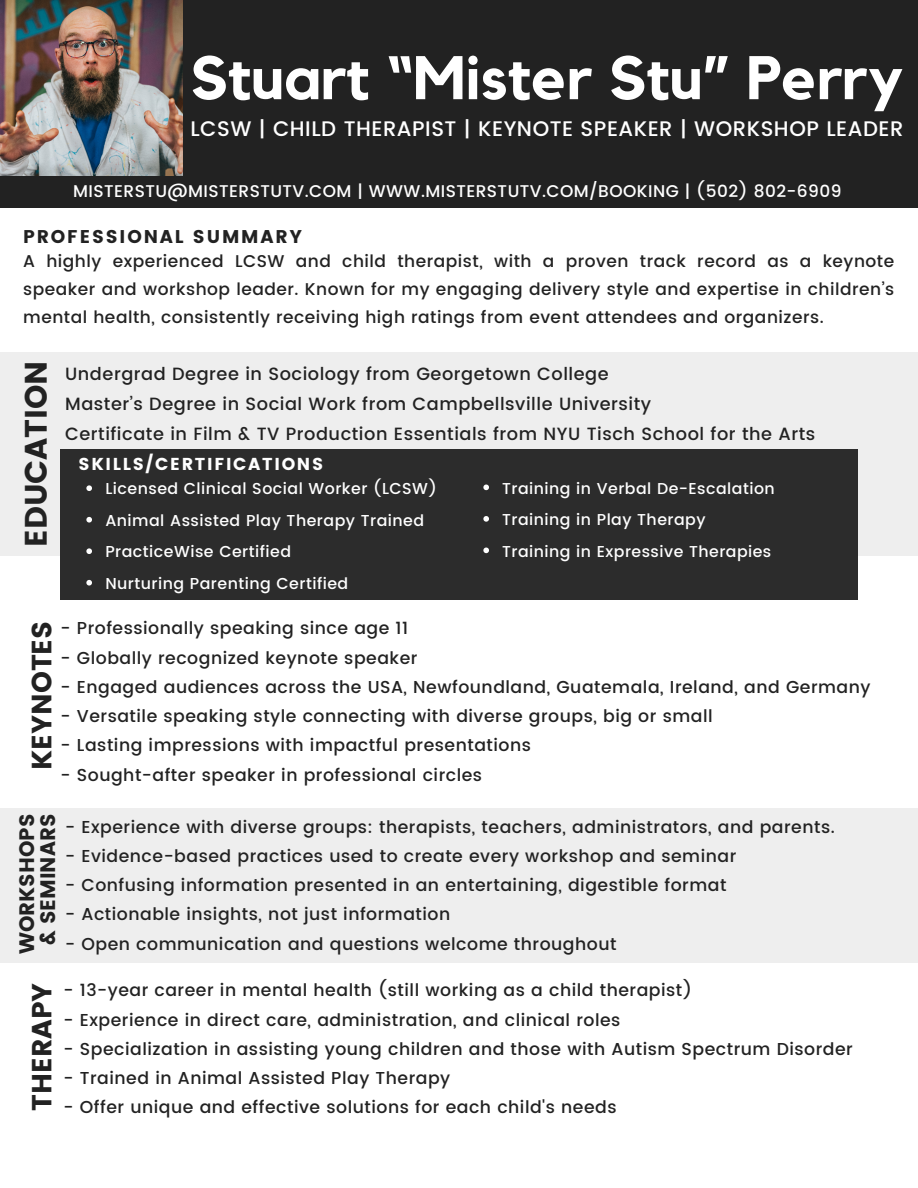
<style>
.page{position:relative;width:918px;height:1188px;background:#fff}
.page>*{position:absolute;margin:0;border:0;box-sizing:border-box;transform-origin:0 0}
.t1{font:700 60.75px "Kollektif";color:#fff}
.t2{font:31.05px "Poppins";color:#222}
.t3{font:27.9px "Poppins";color:#222}
.t4{font:27.6px "Poppins";color:#222}
.t5{font:500 21px "Poppins";letter-spacing:.025em;color:#fff}
.t6{font:20.85px/21px "Poppins";color:#222;text-align:center}
.t7{font:18.45px "Poppins";letter-spacing:.1em;color:#222}
.t8{font:500 17.7px "Poppins";letter-spacing:.03em;color:#222}
.t9{font:500 17.25px "Poppins";letter-spacing:.03em;color:#222}
.t10{font:17.25px "Poppins";letter-spacing:.1em;color:#fff}
.t11{font:500 16.95px/28.2px "Poppins";letter-spacing:.03em;color:#222;text-align:justify}
.t12{font:500 16.95px "Poppins";letter-spacing:.025em;color:#fff}
.t13{font:500 15.75px "Poppins";letter-spacing:.03em;color:#fff}
</style>
<div class="page">
<div style="left:0;top:352px;width:918px;height:204px;background:#eee"></div>
<div style="left:0;top:0;width:918px;height:208px;background:#222"></div>
<img style="left:0;top:0;width:182px;height:176px">
<div style="left:0;top:808px;width:918px;height:154px;background:#eee"></div>
<div style="left:60px;top:450px;width:797px;height:150px;background:#2c2c2c"></div>
<svg style="left:86px;top:485px;width:6px;height:6px"></svg>
<svg style="left:86px;top:517px;width:6px;height:6px"></svg>
<svg style="left:86px;top:548px;width:6px;height:6px"></svg>
<svg style="left:86px;top:580px;width:6px;height:6px"></svg>
<svg style="left:483px;top:485px;width:6px;height:5px"></svg>
<svg style="left:483px;top:516px;width:6px;height:6px"></svg>
<svg style="left:483px;top:548px;width:6px;height:5px"></svg>
<p class="t1" style="left:190px;top:50px;width:714px">Stuart “Mister Stu” Perry</p>
<p class="t5" style="left:190px;top:116px;width:715px">LCSW | CHILD THERAPIST | KEYNOTE SPEAKER | WORKSHOP LEADER</p>
<p class="t12" style="left:73px;top:182px;width:770px">MISTERSTU@MISTERSTUTV.COM | WWW.MISTERSTUTV.COM/BOOKING | (502) 802-6909</p>
<p class="t7" style="left:23px;top:226px;width:281px">PROFESSIONAL SUMMARY</p>
<p class="t11" style="left:23px;top:247px;width:873px">A highly experienced LCSW and child therapist, with a proven track record as a keynote speaker and workshop leader. Known for my engaging delivery style and expertise in children’s mental health, consistently receiving high ratings from event attendees and organizers.</p>
<p class="t8" style="left:65px;top:363px;width:545px">Undergrad Degree in Sociology from Georgetown College</p>
<p class="t8" style="left:65px;top:394px;width:587px">Master’s Degree in Social Work from Campbellsville University</p>
<p class="t8" style="left:65px;top:424px;width:752px">Certificate in Film &amp; TV Production Essentials from NYU Tisch School for the Arts</p>
<p class="t2" style="left:18px;top:547px;width:188px;rotate:-90deg">EDUCATION</p>
<p class="t10" style="left:79px;top:454px;width:246px">SKILLS/CERTIFICATIONS</p>
<p class="t13" style="left:105px;top:480px;width:333px">Licensed Clinical Social Worker (LCSW)</p>
<p class="t13" style="left:105px;top:511px;width:320px">Animal Assisted Play Therapy Trained</p>
<p class="t13" style="left:105px;top:543px;width:187px">PracticeWise Certified</p>
<p class="t13" style="left:105px;top:574px;width:245px">Nurturing Parenting Certified</p>
<p class="t13" style="left:502px;top:479px;width:274px">Training in Verbal De-Escalation</p>
<p class="t13" style="left:502px;top:510px;width:205px">Training in Play Therapy</p>
<p class="t13" style="left:502px;top:542px;width:271px">Training in Expressive Therapies</p>
<p class="t3" style="left:26px;top:770px;width:151px;rotate:-90deg">KEYNOTES</p>
<p class="t9" style="left:61px;top:618px;width:349px">- Professionally speaking since age 11</p>
<p class="t9" style="left:61px;top:647px;width:358px">- Globally recognized keynote speaker</p>
<p class="t9" style="left:61px;top:677px;width:811px">- Engaged audiences across the USA, Newfoundland, Guatemala, Ireland, and Germany</p>
<p class="t9" style="left:61px;top:706px;width:654px">- Versatile speaking style connecting with diverse groups, big or small</p>
<p class="t9" style="left:61px;top:735px;width:472px">- Lasting impressions with impactful presentations</p>
<p class="t9" style="left:61px;top:764px;width:423px">- Sought-after speaker in professional circles</p>
<p class="t6" style="left:16px;top:954px;width:142px;rotate:-90deg">WORKSHOPS &amp; SEMINARS</p>
<p class="t9" style="left:65px;top:817px;width:771px">- Experience with diverse groups: therapists, teachers, administrators, and parents.</p>
<p class="t9" style="left:65px;top:846px;width:673px">- Evidence-based practices used to create every workshop and seminar</p>
<p class="t9" style="left:65px;top:875px;width:663px">- Confusing information presented in an entertaining, digestible format</p>
<p class="t9" style="left:65px;top:904px;width:387px">- Actionable insights, not just information</p>
<p class="t9" style="left:65px;top:934px;width:553px">- Open communication and questions welcome throughout</p>
<p class="t4" style="left:26px;top:1111px;width:130px;rotate:-90deg">THERAPY</p>
<p class="t9" style="left:64px;top:980px;width:630px">- 13-year career in mental health (still working as a child therapist)</p>
<p class="t9" style="left:64px;top:1010px;width:558px">- Experience in direct care, administration, and clinical roles</p>
<p class="t9" style="left:64px;top:1039px;width:791px">- Specialization in assisting young children and those with Autism Spectrum Disorder</p>
<p class="t9" style="left:64px;top:1068px;width:388px">- Trained in Animal Assisted Play Therapy</p>
<p class="t9" style="left:64px;top:1097px;width:555px">- Offer unique and effective solutions for each child's needs</p>
</div>
